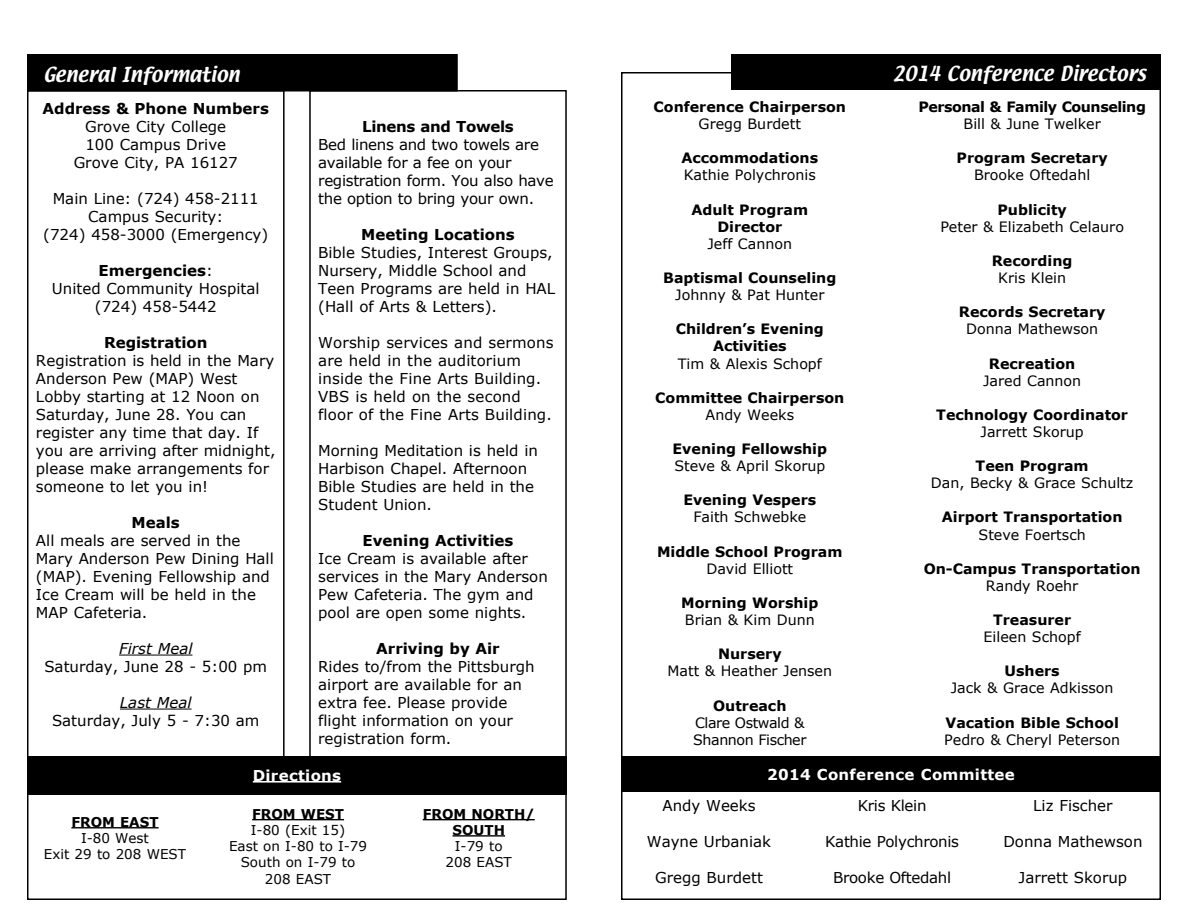
<style>
.page{position:relative;width:1188px;height:918px;background:#fff}
.page>*{position:absolute;margin:0;border:0;box-sizing:border-box;transform-origin:0 0}
.t1{font:18px "Textile";color:#fff}
.t2{font:15px/18px "Verdana";color:#000}
.t3{font:15px/18px "Verdana";letter-spacing:-.02em;color:#000}
.t4{font:700 15px "Verdana";color:#000}
.t5{font:700 15px "Verdana";letter-spacing:.02em;color:#fff}
.t6{font:italic 15px "Verdana";color:#000}
.t7{font:700 15px "Verdana";letter-spacing:-.02em;color:#000}
.t8{font:700 14.25px/17.1px "Verdana";color:#000;text-align:center}
.t9{font:14.25px "Verdana";color:#000}
.t10{font:14.25px/17.1px "Verdana";letter-spacing:-.03em;color:#000}
.t11{font:700 14.25px "Verdana";letter-spacing:-.03em;color:#000}
.t12{font:13.5px/16.2px "Verdana";color:#000;text-align:center}
.t13{font:700 13.5px/16.2px "Verdana";color:#000;text-align:center}
.s1{font-weight:700}
</style>
<div class="page">
<div style="left:27px;top:792px;width:540px;height:108px;border:2px solid #000"></div>
<div style="left:28px;top:55px;width:429px;height:36px;background:#000"></div>
<div style="left:27px;top:54px;width:431px;height:38px;border:2px solid #000"></div>
<hr style="left:252px;top:819px;width:92px;height:1px;background:#000">
<hr style="left:423px;top:819px;width:112px;height:1px;background:#000">
<hr style="left:453px;top:835px;width:52px;height:2px;background:#000">
<hr style="left:71px;top:827px;width:88px;height:1px;background:#000">
<hr style="left:119px;top:655px;width:73px;height:1px;background:#000">
<hr style="left:120px;top:709px;width:72px;height:1px;background:#000">
<div style="left:27px;top:90px;width:258px;height:684px;border:2px solid #000"></div>
<div style="left:309px;top:90px;width:258px;height:684px;border:2px solid #000"></div>
<div style="left:27px;top:756px;width:540px;height:38px;background:#000"></div>
<hr style="left:253px;top:781px;width:88px;height:2px;background:#fff">
<div style="left:732px;top:54px;width:429px;height:36px;background:#000"></div>
<div style="left:621px;top:756px;width:540px;height:36px;background:#000"></div>
<p class="t1" style="left:44px;top:62px;width:198px">General Information</p>
<p class="t4" style="left:43px;top:99px;width:228px">Address &amp; Phone Numbers</p>
<p class="t2" style="left:74px;top:118px;width:166px;text-align:center">Grove City College<br>100 Campus Drive<br>Grove City, PA 16127</p>
<p class="t2" style="left:43px;top:190px;width:226px;text-align:center">Main Line: (724) 458-2111<br>Campus Security:<br>(724) 458-3000 (Emergency)</p>
<p class="t2" style="left:52px;top:262px;width:209px;text-align:center"><span class="s1">Emergencies</span>:<br>United Community Hospital (724) 458-5442</p>
<p class="t4" style="left:104px;top:333px;width:105px">Registration</p>
<p class="t2" style="left:36px;top:352px;width:241px">Registration is held in the Mary<br>Anderson Pew (MAP) West<br>Lobby starting at 12 Noon on<br>Saturday, June 28. You can register any time that day. If you are arriving after midnight, please make arrangements for someone to let you in!</p>
<p class="t4" style="left:132px;top:513px;width:50px">Meals</p>
<p class="t2" style="left:36px;top:532px;width:239px">All meals are served in the<br>Mary Anderson Pew Dining Hall (MAP). Evening Fellowship and<br>Ice Cream will be held in the<br>MAP Cafeteria.</p>
<p class="t6" style="left:119px;top:639px;width:75px">First Meal</p>
<p class="t2" style="left:44px;top:658px;width:224px">Saturday, June 28 - 5:00 pm</p>
<p class="t6" style="left:120px;top:693px;width:73px">Last Meal</p>
<p class="t2" style="left:52px;top:712px;width:209px">Saturday, July 5 - 7:30 am</p>
<p class="t7" style="left:362px;top:117px;width:153px">Linens and Towels</p>
<p class="t3" style="left:318px;top:136px;width:237px">Bed linens and two towels are available for a fee on your registration form. You also have the option to bring your own.</p>
<p class="t4" style="left:361px;top:225px;width:155px">Meeting Locations</p>
<p class="t2" style="left:318px;top:244px;width:239px">Bible Studies, Interest Groups,<br>Nursery, Middle School and<br>Teen Programs are held in HAL (Hall of Arts &amp; Letters).</p>
<p class="t2" style="left:318px;top:334px;width:237px">Worship services and sermons are held in the auditorium inside the Fine Arts Building.<br>VBS is held on the second floor of the Fine Arts Building.</p>
<p class="t2" style="left:318px;top:442px;width:221px">Morning Meditation is held in<br>Harbison Chapel. Afternoon<br>Bible Studies are held in the<br>Student Union.</p>
<p class="t4" style="left:363px;top:531px;width:152px">Evening Activities</p>
<p class="t2" style="left:318px;top:550px;width:231px">Ice Cream is available after services in the Mary Anderson<br>Pew Cafeteria. The gym and pool are open some nights.</p>
<p class="t4" style="left:376px;top:639px;width:125px">Arriving by Air</p>
<p class="t2" style="left:318px;top:658px;width:218px">Rides to/from the Pittsburgh airport are available for an extra fee. Please provide flight information on your registration form.</p>
<p class="t5" style="left:253px;top:766px;width:90px">Directions</p>
<p class="t13" style="left:71px;top:814px;width:89px">FROM EAST</p>
<p class="t12" style="left:44px;top:830px;width:144px">I-80 West<br>Exit 29 to 208 WEST</p>
<p class="t13" style="left:252px;top:806px;width:93px">FROM WEST</p>
<p class="t12" style="left:229px;top:822px;width:140px">I-80 (Exit 15)<br>East on I-80 to I-79<br>South on I-79 to<br>208 EAST</p>
<p class="t13" style="left:423px;top:806px;width:113px">FROM NORTH/<br>SOUTH</p>
<p class="t12" style="left:446px;top:838px;width:68px">I-79 to<br>208 EAST</p>
<p class="t1" style="left:892px;top:61px;width:255px">2014 Conference Directors</p>
<p class="t8" style="left:654px;top:98px;width:194px">Conference Chairperson</p>
<p class="t9" style="left:699px;top:115px;width:104px">Gregg Burdett</p>
<p class="t8" style="left:681px;top:150px;width:138px">Accommodations</p>
<p class="t9" style="left:684px;top:166px;width:134px">Kathie Polychronis</p>
<p class="t8" style="left:691px;top:201px;width:118px">Adult Program<br>Director</p>
<p class="t9" style="left:707px;top:235px;width:86px">Jeff Cannon</p>
<p class="t8" style="left:663px;top:269px;width:175px">Baptismal Counseling</p>
<p class="t9" style="left:675px;top:286px;width:151px">Johnny &amp; Pat Hunter</p>
<p class="t8" style="left:676px;top:321px;width:149px">Children’s Evening<br>Activities</p>
<p class="t9" style="left:678px;top:354px;width:146px">Tim &amp; Alexis Schopf</p>
<p class="t8" style="left:655px;top:389px;width:191px">Committee Chairperson</p>
<p class="t9" style="left:706px;top:406px;width:90px">Andy Weeks</p>
<p class="t8" style="left:673px;top:440px;width:156px">Evening Fellowship</p>
<p class="t9" style="left:674px;top:457px;width:152px">Steve &amp; April Skorup</p>
<p class="t8" style="left:683px;top:492px;width:134px">Evening Vespers</p>
<p class="t9" style="left:693px;top:508px;width:114px">Faith Schwebke</p>
<p class="t8" style="left:657px;top:543px;width:187px">Middle School Program</p>
<p class="t9" style="left:706px;top:560px;width:88px">David Elliott</p>
<p class="t8" style="left:681px;top:594px;width:139px">Morning Worship</p>
<p class="t9" style="left:685px;top:611px;width:131px">Brian &amp; Kim Dunn</p>
<p class="t8" style="left:718px;top:646px;width:65px">Nursery</p>
<p class="t9" style="left:668px;top:662px;width:166px">Matt &amp; Heather Jensen</p>
<p class="t8" style="left:713px;top:697px;width:75px">Outreach</p>
<p class="t10" style="left:693px;top:714px;width:115px">Clare Ostwald &amp;<br>Shannon Fischer</p>
<p class="t11" style="left:918px;top:98px;width:229px">Personal &amp; Family Counseling</p>
<p class="t9" style="left:964px;top:115px;width:139px">Bill &amp; June Twelker</p>
<p class="t8" style="left:957px;top:150px;width:153px">Program Secretary</p>
<p class="t9" style="left:974px;top:166px;width:118px">Brooke Oftedahl</p>
<p class="t8" style="left:998px;top:201px;width:71px">Publicity</p>
<p class="t9" style="left:940px;top:218px;width:185px">Peter &amp; Elizabeth Celauro</p>
<p class="t8" style="left:992px;top:252px;width:82px">Recording</p>
<p class="t9" style="left:998px;top:269px;width:70px">Kris Klein</p>
<p class="t8" style="left:959px;top:304px;width:148px">Records Secretary</p>
<p class="t9" style="left:966px;top:320px;width:134px">Donna Mathewson</p>
<p class="t8" style="left:989px;top:355px;width:88px">Recreation</p>
<p class="t9" style="left:983px;top:371px;width:100px">Jared Cannon</p>
<p class="t8" style="left:936px;top:406px;width:193px">Technology Coordinator</p>
<p class="t9" style="left:981px;top:423px;width:105px">Jarrett Skorup</p>
<p class="t8" style="left:976px;top:458px;width:115px">Teen Program</p>
<p class="t9" style="left:931px;top:474px;width:204px">Dan, Becky &amp; Grace Schultz</p>
<p class="t8" style="left:942px;top:509px;width:182px">Airport Transportation</p>
<p class="t9" style="left:979px;top:525px;width:109px">Steve Foertsch</p>
<p class="t8" style="left:924px;top:560px;width:219px">On-Campus Transportation</p>
<p class="t9" style="left:986px;top:577px;width:94px">Randy Roehr</p>
<p class="t8" style="left:993px;top:611px;width:80px">Treasurer</p>
<p class="t9" style="left:984px;top:628px;width:99px">Eileen Schopf</p>
<p class="t8" style="left:1005px;top:663px;width:57px">Ushers</p>
<p class="t9" style="left:951px;top:679px;width:164px">Jack &amp; Grace Adkisson</p>
<p class="t8" style="left:945px;top:714px;width:175px">Vacation Bible School</p>
<p class="t9" style="left:944px;top:731px;width:177px">Pedro &amp; Cheryl Peterson</p>
<p class="t5" style="left:767px;top:765px;width:249px">2014 Conference Committee</p>
<p class="t2" style="left:662px;top:797px;width:95px">Andy Weeks</p>
<p class="t2" style="left:647px;top:833px;width:126px">Wayne Urbaniak</p>
<p class="t2" style="left:655px;top:869px;width:109px">Gregg Burdett</p>
<p class="t3" style="left:858px;top:797px;width:70px">Kris Klein</p>
<p class="t3" style="left:825px;top:833px;width:135px">Kathie Polychronis</p>
<p class="t3" style="left:833px;top:869px;width:120px">Brooke Oftedahl</p>
<p class="t2" style="left:1033px;top:797px;width:81px">Liz Fischer</p>
<p class="t2" style="left:1003px;top:833px;width:141px">Donna Mathewson</p>
<p class="t2" style="left:1019px;top:869px;width:110px">Jarrett Skorup</p>
</div>
